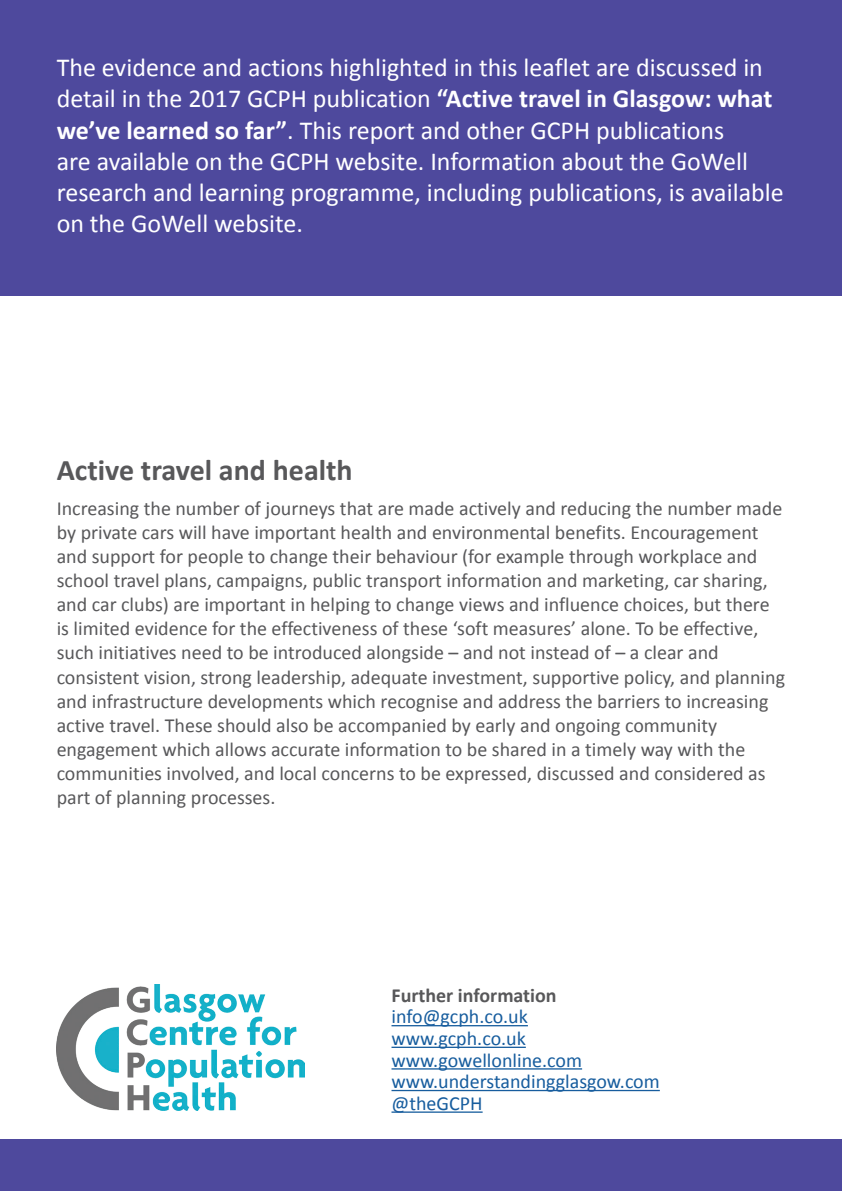
<style>
.page{position:relative;width:842px;height:1191px;background:#fff}
.page>*{position:absolute;margin:0;border:0;box-sizing:border-box;transform-origin:0 0}
.t1{font:700 30px "Calibri";color:#58585a}
.t2{font:26px/31.2px "Calibri";color:#fff}
.t3{font:20px/24px "Calibri";color:#58585a}
.t4{font:20px "Calibri";color:#175d9e}
.t5{font:700 20px "Calibri";color:#58585a}
.s1{font-weight:700}
</style>
<div class="page">
<div style="left:0;top:0;width:842px;height:295px;background:#4e499d"></div>
<div style="left:0;top:1140px;width:842px;height:51px;background:#4e499d"></div>
<img style="left:57px;top:984px;width:248px;height:126px">
<hr style="left:391px;top:1025px;width:137px;height:1px;background:#175d9e">
<hr style="left:391px;top:1046px;width:135px;height:2px;background:#175d9e">
<hr style="left:391px;top:1068px;width:191px;height:1px;background:#175d9e">
<hr style="left:391px;top:1089px;width:269px;height:2px;background:#175d9e">
<hr style="left:391px;top:1111px;width:92px;height:1px;background:#175d9e">
<p class="t2" style="left:57px;top:51px;width:728px">The evidence and actions highlighted in this leaflet are discussed in detail in the 2017 GCPH publication <span class="s1">“Active travel in Glasgow: what we’ve learned so far”</span>. This report and other GCPH publications<br>are available on the GCPH website. Information about the GoWell research and learning programme, including publications, is available on the GoWell website.</p>
<p class="t1" style="left:57px;top:451px;width:297px">Active travel and health</p>
<p class="t3" style="left:57px;top:496px;width:730px">Increasing the number of journeys that are made actively and reducing the number made by private cars will have important health and environmental benefits. Encouragement and support for people to change their behaviour (for example through workplace and school travel plans, campaigns, public transport information and marketing, car sharing, and car clubs) are important in helping to change views and influence choices, but there is limited evidence for the effectiveness of these ‘soft measures’ alone. To be effective, such initiatives need to be introduced alongside – and not instead of – a clear and consistent vision, strong leadership, adequate investment, supportive policy, and planning and infrastructure developments which recognise and address the barriers to increasing active travel. These should also be accompanied by early and ongoing community engagement which allows accurate information to be shared in a timely way with the communities involved, and local concerns to be expressed, discussed and considered as part of planning processes.</p>
<p class="t5" style="left:391px;top:982px;width:167px">Further information</p>
<p class="t4" style="left:391px;top:1004px;width:138px">info@gcph.co.uk</p>
<p class="t4" style="left:391px;top:1026px;width:136px">www.gcph.co.uk</p>
<p class="t4" style="left:391px;top:1047px;width:192px">www.gowellonline.com</p>
<p class="t4" style="left:391px;top:1069px;width:270px">www.understandingglasgow.com</p>
<p class="t4" style="left:391px;top:1090px;width:93px">@theGCPH</p>
</div>
